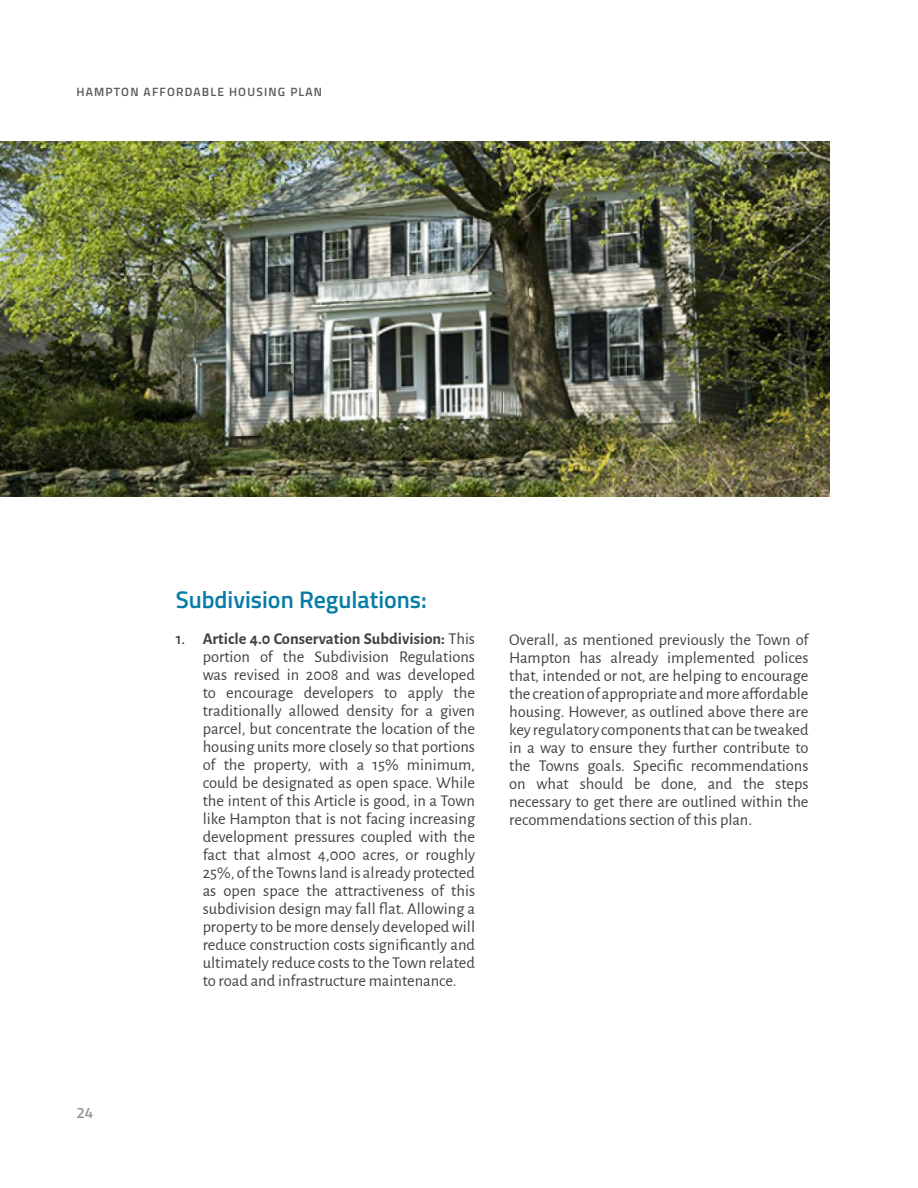
<style>
.page{position:relative;width:918px;height:1188px;background:#fff}
.page>*{position:absolute;margin:0;border:0;box-sizing:border-box;transform-origin:0 0}
.t1{font:600 24px "Titillium Web";color:#057ca7}
.t2{font:16.5px/18px "Alegreya Sans";color:#414042;text-align:justify}
.t3{font:600 15px "Titillium Web";color:#939598}
.t4{font:600 12px "Titillium Web";letter-spacing:.1em;color:#58595b}
.s1{font-weight:500}
.s2{font-weight:700}
</style>
<div class="page">
<img style="left:0;top:141px;width:830px;height:356px">
<p class="t4" style="left:77px;top:83px;width:247px">HAMPTON AFFORDABLE HOUSING PLAN</p>
<p class="t3" style="left:77px;top:1102px;width:18px">24</p>
<h1 class="t1" style="left:176px;top:581px;width:253px">Subdivision Regulations:</h1>
<p class="t2" style="left:203px;top:629px;width:274px;text-indent:-27px"><span class="s1">1.</span> <span class="s2">Article 4.0 Conservation Subdivision:</span> This portion of the Subdivision Regulations was revised in 2008 and was developed to encourage developers to apply the traditionally allowed density for a given parcel, but concentrate the location of the housing units more closely so that portions of the property, with a 15% minimum, could be designated as open space. While the intent of this Article is good, in a Town like Hampton that is not facing increasing development pressures coupled with the fact that almost 4,000 acres, or roughly 25%, of the Towns land is already protected as open space the attractiveness of this subdivision design may fall flat. Allowing a property to be more densely developed will reduce construction costs significantly and ultimately reduce costs to the Town related to road and infrastructure maintenance.</p>
<p class="t2" style="left:509px;top:630px;width:301px">Overall, as mentioned previously the Town of Hampton has already implemented polices that, intended or not, are helping to encourage the creation of appropriate and more affordable housing. However, as outlined above there are key regulatory components that can be tweaked in a way to ensure they further contribute to the Towns goals. Specific recommendations on what should be done, and the steps necessary to get there are outlined within the recommendations section of this plan.</p>
</div>
